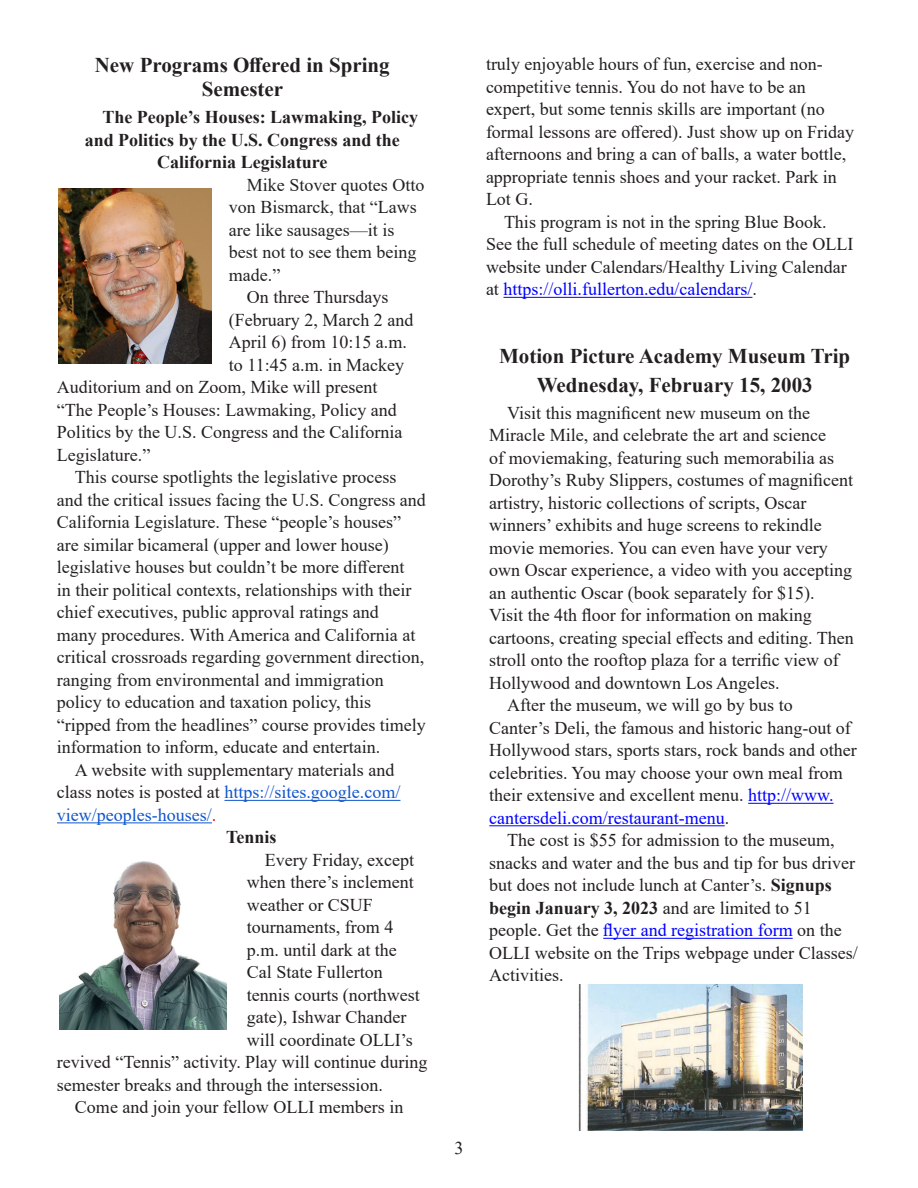
<style>
.page{position:relative;width:918px;height:1188px;background:#fff}
.page>*{position:absolute;margin:0;border:0;box-sizing:border-box;transform-origin:0 0}
.Heading{font:700 21px/24px "Times New Roman";color:#231f20;text-align:center}
.Body_copy{font:18px/22.5px "Times New Roman";color:#231f20}
.Body_copy-2{font:18px/22.5px "Times New Roman";color:#222}
.Body_copy-3{font:700 18px "Times New Roman";color:#231f20}
.s1{color:#15c}
.s2{color:#f00}
.s3{color:#00f}
.s4{font-weight:700}
</style>
<div class="page">
<hr style="left:224px;top:800px;width:176px;height:1px;background:#15c">
<hr style="left:57px;top:822px;width:155px;height:1px;background:#15c">
<hr style="left:503px;top:297px;width:249px;height:1px;background:#00f">
<img style="left:58px;top:189px;width:154px;height:175px">
<img style="left:60px;top:861px;width:166px;height:168px">
<hr style="left:748px;top:803px;width:86px;height:1px;background:#00f">
<hr style="left:489px;top:825px;width:236px;height:1px;background:#00f">
<hr style="left:603px;top:938px;width:190px;height:1px;background:#00f">
<img style="left:578px;top:984px;width:225px;height:147px">
<p class="Heading" style="left:95px;top:53px;width:297px">New Programs Offered in Spring<br>Semester</p>
<p class="Body_copy-3" style="left:102px;top:104px;width:317px">The People’s Houses: Lawmaking, Policy</p>
<p class="Body_copy-3" style="left:85px;top:127px;width:317px">and Politics by the U.S. Congress and the</p>
<p class="Body_copy-3" style="left:157px;top:149px;width:172px">California Legislature</p>
<p class="Body_copy-2" style="left:229px;top:173px;width:197px;text-indent:18px">Mike Stover quotes Otto von Bismarck, that “Laws are like sausages—it is best not to see them being made.”</p>
<p class="Body_copy" style="left:247px;top:286px;width:143px">On three Thursdays</p>
<p class="Body_copy" style="left:229px;top:308px;width:186px">(February 2, March 2 and</p>
<p class="Body_copy" style="left:229px;top:331px;width:179px">April 6) from 10:15 a.m.</p>
<p class="Body_copy" style="left:229px;top:353px;width:177px">to 11:45 a.m. in Mackey</p>
<p class="Body_copy" style="left:57px;top:376px;width:322px">Auditorium and on Zoom, Mike will present</p>
<p class="Body_copy" style="left:57px;top:398px;width:341px">“The People’s Houses: Lawmaking, Policy and</p>
<p class="Body_copy" style="left:57px;top:421px;width:347px">Politics by the U.S. Congress and the California</p>
<p class="Body_copy" style="left:57px;top:443px;width:95px">Legislature.”</p>
<p class="Body_copy-2" style="left:57px;top:466px;width:370px;text-indent:18px">This course spotlights the legislative process and the critical issues facing the U.S. Congress and California Legislature. These “people’s houses” are similar bicameral (upper and lower house) legislative houses but couldn’t be more different<br>in their political contexts, relationships with their chief executives, public approval ratings and<br>many procedures. With America and California at critical crossroads regarding government direction, ranging from environmental and immigration policy to education and taxation policy, this “ripped from the headlines” course provides timely information to inform, educate and entertain.</p>
<p class="Body_copy" style="left:57px;top:758px;width:345px;text-indent:18px">A website with supplementary materials and class notes is posted at <span class="s1">https://sites.google.com/ view/peoples-houses/</span><span class="s2">.</span></p>
<p class="Body_copy-3" style="left:226px;top:824px;width:52px">Tennis</p>
<p class="Body_copy" style="left:265px;top:848px;width:151px">Every Friday, except</p>
<p class="Body_copy" style="left:247px;top:871px;width:168px">when there’s inclement</p>
<p class="Body_copy" style="left:247px;top:893px;width:127px">weather or CSUF</p>
<p class="Body_copy" style="left:247px;top:916px;width:148px">tournaments, from 4</p>
<p class="Body_copy" style="left:247px;top:938px;width:151px">p.m. until dark at the</p>
<p class="Body_copy" style="left:247px;top:961px;width:138px">Cal State Fullerton</p>
<p class="Body_copy" style="left:247px;top:983px;width:174px">tennis courts (northwest</p>
<p class="Body_copy" style="left:247px;top:1006px;width:161px">gate), Ishwar Chander</p>
<p class="Body_copy" style="left:247px;top:1028px;width:167px">will coordinate OLLI’s</p>
<p class="Body_copy" style="left:57px;top:1051px;width:372px">revived “Tennis” activity. Play will continue during</p>
<p class="Body_copy" style="left:57px;top:1073px;width:327px">semester breaks and through the intersession.</p>
<p class="Body_copy" style="left:75px;top:1096px;width:330px">Come and join your fellow OLLI members in</p>
<p class="Body_copy" style="left:486px;top:53px;width:370px">truly enjoyable hours of fun, exercise and non&shy;competitive tennis. You do not have to be an expert, but some tennis skills are important (no formal lessons are offered). Just show up on Friday afternoons and bring a can of balls, a water bottle, appropriate tennis shoes and your racket. Park in Lot G.</p>
<p class="Body_copy" style="left:486px;top:210px;width:369px;text-indent:18px">This program is not in the spring Blue Book.<br>See the full schedule of meeting dates on the OLLI website under Calendars/Healthy Living Calendar at <span class="s3">https://olli.fullerton.edu/calendars/</span>.</p>
<p class="Heading" style="left:499px;top:344px;width:353px">Motion Picture Academy Museum Trip</p>
<p class="Heading" style="left:537px;top:372px;width:277px">Wednesday, February 15, 2003</p>
<p class="Body_copy" style="left:489px;top:401px;width:366px;text-indent:18px">Visit this magnificent new museum on the Miracle Mile, and celebrate the art and science<br>of moviemaking, featuring such memorabilia as Dorothy’s Ruby Slippers, costumes of magnificent artistry, historic collections of scripts, Oscar winners’ exhibits and huge screens to rekindle movie memories. You can even have your very own Oscar experience, a video with you accepting an authentic Oscar (book separately for $15).<br>Visit the 4th floor for information on making cartoons, creating special effects and editing. Then stroll onto the rooftop plaza for a terrific view of Hollywood and downtown Los Angeles.</p>
<p class="Body_copy" style="left:489px;top:694px;width:369px;text-indent:18px">After the museum, we will go by bus to Canter’s Deli, the famous and historic hang-out of Hollywood stars, sports stars, rock bands and other celebrities. You may choose your own meal from their extensive and excellent menu. <span class="s3">http://www. cantersdeli.com/restaurant-menu</span>.</p>
<p class="Body_copy" style="left:489px;top:829px;width:370px;text-indent:18px">The cost is $55 for admission to the museum, snacks and water and the bus and tip for bus driver but does not include lunch at Canter’s. <span class="s4">Signups begin January 3, 2023</span> and are limited to 51 people. Get the <span class="s3">flyer and registration form</span> on the OLLI website on the Trips webpage under Classes/ Activities.</p>
<p class="Body_copy" style="left:454px;top:1136px;width:10px">3</p>
</div>
